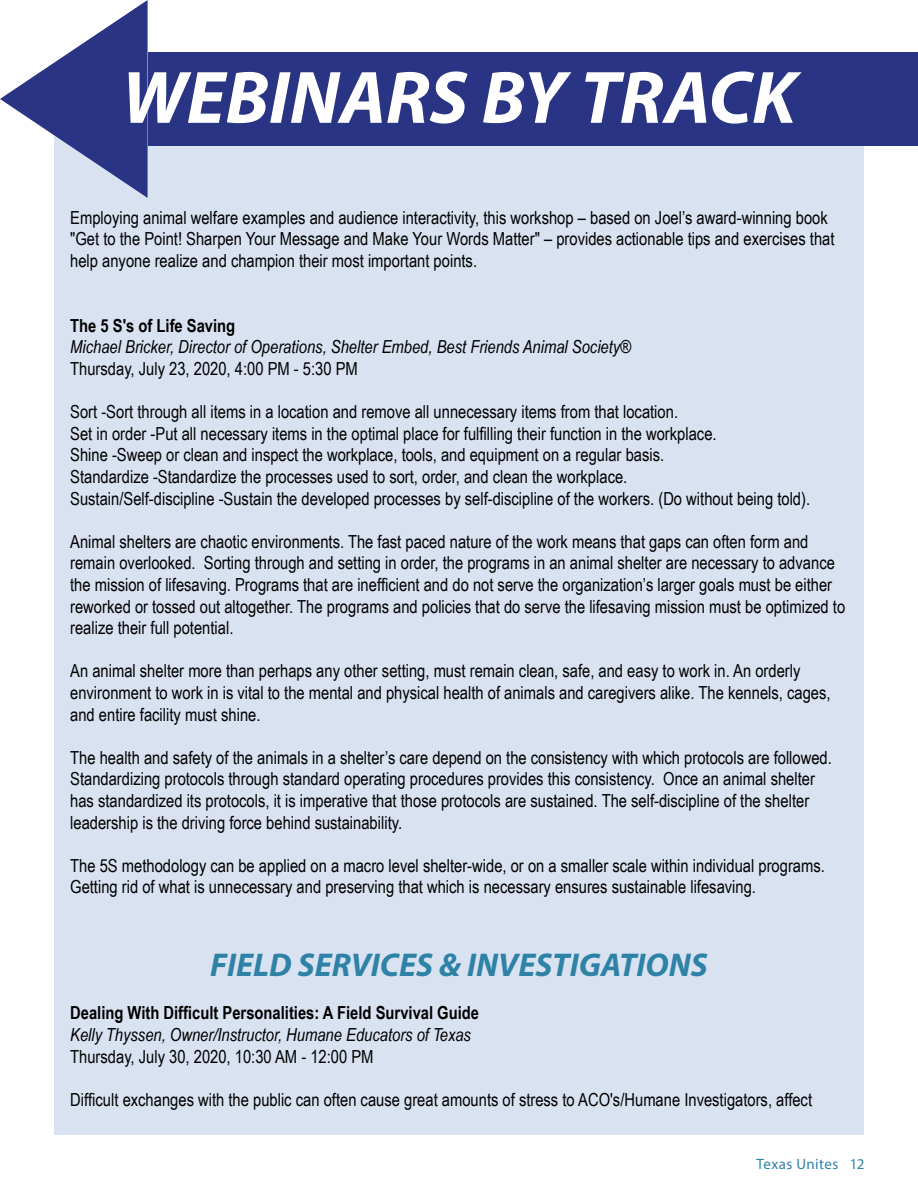
<style>
.page{position:relative;width:918px;height:1188px;background:#fff}
.page>*{position:absolute;margin:0;border:0;box-sizing:border-box;transform-origin:0 0}
.t1{font:italic 700 75px "Myriad Pro";color:#fff}
.t2{font:italic 700 33px "Myriad Pro";color:#2e82a6}
.t3{font:18px/21.6px "Arial Narrow";color:#000}
.t4{font:italic 18px "Arial Narrow";color:#000}
.t5{font:700 18px "Arial Narrow";color:#000}
.t6{font:15px "Myriad Pro";letter-spacing:.025em;color:#2e82a6}
</style>
<div class="page">
<div style="left:54px;top:108px;width:810px;height:1026px;background:#d9e2f1"></div>
<svg style="left:0;top:0;width:148px;height:198px"></svg>
<div style="left:148px;top:52px;width:770px;height:94px;background:#293484"></div>
<h1 class="t1" style="left:122px;top:49px;width:676px">WEBINARS BY TRACK</h1>
<p class="t3" style="left:70px;top:206px;width:766px">Employing animal welfare examples and audience interactivity, this workshop – based on Joel’s award-winning book "Get to the Point! Sharpen Your Message and Make Your Words Matter" – provides actionable tips and exercises that help anyone realize and champion their most important points.</p>
<p class="t5" style="left:70px;top:312px;width:167px">The 5 S's of Life Saving</p>
<p class="t4" style="left:70px;top:334px;width:563px">Michael Bricker, Director of Operations, Shelter Embed, Best Friends Animal Society®</p>
<p class="t3" style="left:70px;top:357px;width:289px">Thursday, July 23, 2020, 4:00 PM - 5:30 PM</p>
<p class="t3" style="left:70px;top:400px;width:741px">Sort -Sort through all items in a location and remove all unnecessary items from that location.<br>Set in order -Put all necessary items in the optimal place for fulfilling their function in the workplace.<br>Shine -Sweep or clean and inspect the workplace, tools, and equipment on a regular basis.<br>Standardize -Standardize the processes used to sort, order, and clean the workplace.<br>Sustain/Self-discipline -Sustain the developed processes by self-discipline of the workers. (Do without being told).</p>
<p class="t3" style="left:70px;top:530px;width:777px">Animal shelters are chaotic environments. The fast paced nature of the work means that gaps can often form and remain overlooked. Sorting through and setting in order, the programs in an animal shelter are necessary to advance the mission of lifesaving. Programs that are inefficient and do not serve the organization’s larger goals must be either reworked or tossed out altogether. The programs and policies that do serve the lifesaving mission must be optimized to realize their full potential.</p>
<p class="t3" style="left:70px;top:659px;width:762px">An animal shelter more than perhaps any other setting, must remain clean, safe, and easy to work in. An orderly environment to work in is vital to the mental and physical health of animals and caregivers alike. The kennels, cages, and entire facility must shine.</p>
<p class="t3" style="left:70px;top:746px;width:763px">The health and safety of the animals in a shelter’s care depend on the consistency with which protocols are followed.<br>Standardizing protocols through standard operating procedures provides this consistency. Once an animal shelter has standardized its protocols, it is imperative that those protocols are sustained. The self-discipline of the shelter leadership is the driving force behind sustainability.</p>
<p class="t3" style="left:70px;top:854px;width:756px">The 5S methodology can be applied on a macro level shelter-wide, or on a smaller scale within individual programs.<br>Getting rid of what is unnecessary and preserving that which is necessary ensures sustainable lifesaving.</p>
<h2 class="t2" style="left:210px;top:944px;width:499px">FIELD SERVICES &amp; INVESTIGATIONS</h2>
<p class="t5" style="left:70px;top:999px;width:410px">Dealing With Difficult Personalities: A Field Survival Guide</p>
<p class="t4" style="left:70px;top:1022px;width:402px">Kelly Thyssen, Owner/Instructor, Humane Educators of Texas</p>
<p class="t3" style="left:70px;top:1045px;width:305px">Thursday, July 30, 2020, 10:30 AM - 12:00 PM</p>
<p class="t3" style="left:70px;top:1088px;width:743px">Difficult exchanges with the public can often cause great amounts of stress to ACO's/Humane Investigators, affect</p>
<p class="t6" style="left:756px;top:1155px;width:110px">Texas Unites 12</p>
</div>
